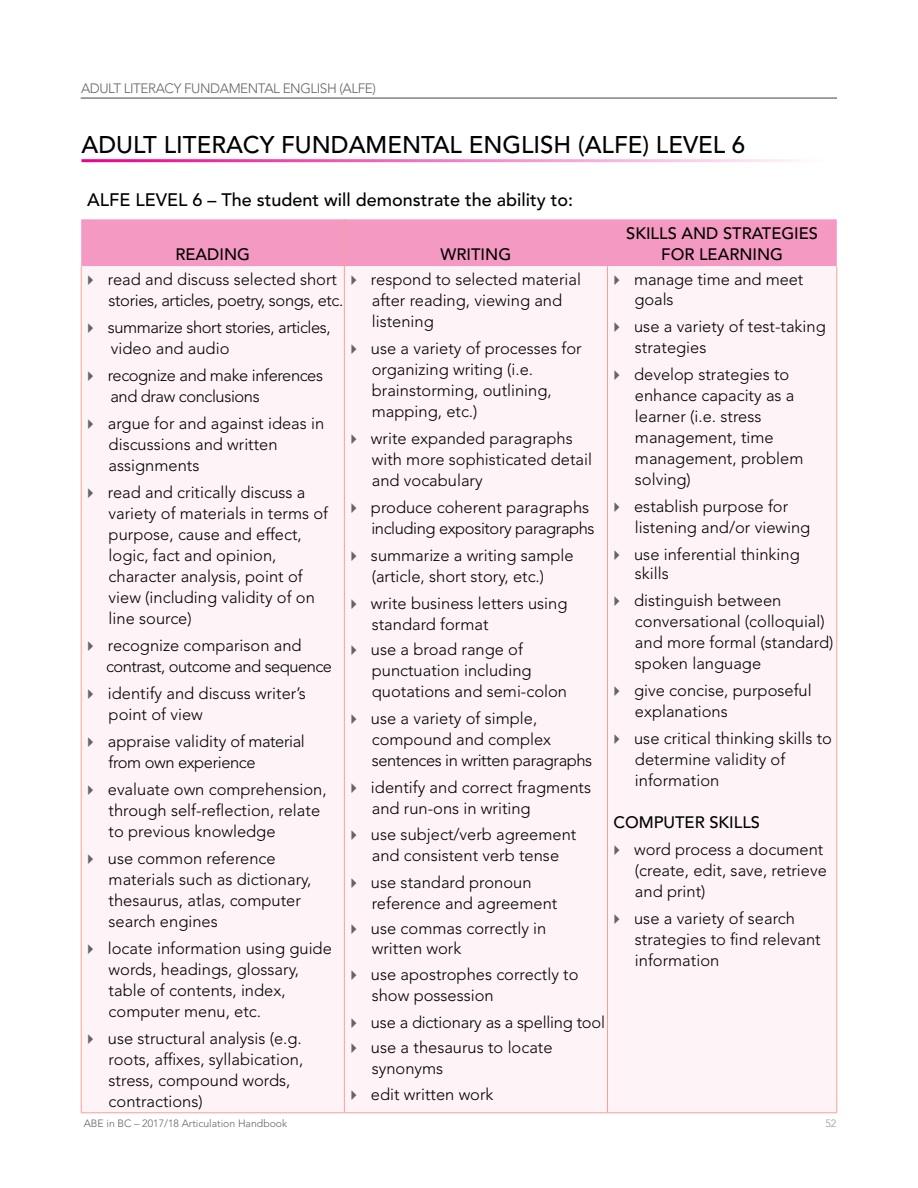
<style>
.page{position:relative;width:918px;height:1188px;background:#fff}
.page>*{position:absolute;margin:0;border:0;box-sizing:border-box;transform-origin:0 0}
.t1{font:500 24px "Avenir LT Std";color:#000}
.t2{font:500 18px "Avenir LT Std";color:#000}
.t3{font:300 16.5px/21px "Avenir LT Std";color:#000}
.t4{font:300 16.5px/21px "Avenir LT Std";letter-spacing:-.025em;color:#000}
.t5{font:500 16.5px "Avenir LT Std";color:#000}
.t6{font:300 16.5px/21px "Avenir LT Std";letter-spacing:-.03em;color:#000}
.t7{font:300 13.5px "Avenir LT Std";letter-spacing:-.03em;color:#636466}
.t8{font:300 10.5px "Avenir LT Std";color:#636466}
.t9{font:300 10.5px "Avenir LT Std";color:#939598}
</style>
<div class="page">
<hr style="left:81px;top:98px;width:756px;height:1px;background:#000">
<hr style="left:81px;top:159px;width:756px;height:3px;background:#ec008c">
<div style="left:81px;top:219px;width:756px;height:47px;background:#f49ac2"></div>
<div style="left:82px;top:266px;width:755px;height:847px;background:#fef3f7"></div>
<hr style="left:344px;top:219px;width:1px;height:47px;background:#f7a193">
<hr style="left:81px;top:266px;width:1px;height:847px;background:#f7a193">
<hr style="left:344px;top:266px;width:1px;height:847px;background:#f7a193">
<hr style="left:607px;top:266px;width:1px;height:847px;background:#f7a193">
<hr style="left:837px;top:266px;width:1px;height:847px;background:#f7a193">
<hr style="left:81px;top:1113px;width:263px;height:1px;background:#f7a193">
<hr style="left:344px;top:1113px;width:264px;height:1px;background:#f7a193">
<hr style="left:608px;top:1113px;width:229px;height:1px;background:#f7a193">
<svg style="left:88px;top:275px;width:5px;height:10px"></svg>
<svg style="left:88px;top:323px;width:5px;height:10px"></svg>
<svg style="left:88px;top:371px;width:5px;height:10px"></svg>
<svg style="left:88px;top:419px;width:5px;height:10px"></svg>
<svg style="left:88px;top:488px;width:5px;height:10px"></svg>
<svg style="left:88px;top:641px;width:5px;height:10px"></svg>
<svg style="left:88px;top:689px;width:5px;height:10px"></svg>
<svg style="left:88px;top:737px;width:5px;height:10px"></svg>
<svg style="left:88px;top:785px;width:5px;height:10px"></svg>
<svg style="left:88px;top:854px;width:5px;height:10px"></svg>
<svg style="left:88px;top:944px;width:5px;height:10px"></svg>
<svg style="left:88px;top:1034px;width:5px;height:10px"></svg>
<svg style="left:351px;top:275px;width:5px;height:10px"></svg>
<svg style="left:351px;top:344px;width:5px;height:10px"></svg>
<svg style="left:351px;top:434px;width:5px;height:10px"></svg>
<svg style="left:351px;top:503px;width:5px;height:10px"></svg>
<svg style="left:351px;top:551px;width:5px;height:10px"></svg>
<svg style="left:351px;top:599px;width:5px;height:10px"></svg>
<svg style="left:351px;top:645px;width:5px;height:10px"></svg>
<svg style="left:351px;top:714px;width:5px;height:10px"></svg>
<svg style="left:351px;top:783px;width:5px;height:10px"></svg>
<svg style="left:351px;top:830px;width:5px;height:10px"></svg>
<svg style="left:351px;top:878px;width:5px;height:10px"></svg>
<svg style="left:351px;top:924px;width:5px;height:10px"></svg>
<svg style="left:351px;top:970px;width:5px;height:10px"></svg>
<svg style="left:351px;top:1018px;width:5px;height:10px"></svg>
<svg style="left:351px;top:1043px;width:5px;height:10px"></svg>
<svg style="left:351px;top:1090px;width:5px;height:10px"></svg>
<svg style="left:615px;top:275px;width:5px;height:10px"></svg>
<svg style="left:615px;top:322px;width:5px;height:10px"></svg>
<svg style="left:615px;top:370px;width:5px;height:10px"></svg>
<svg style="left:615px;top:502px;width:5px;height:10px"></svg>
<svg style="left:615px;top:550px;width:5px;height:10px"></svg>
<svg style="left:615px;top:596px;width:5px;height:10px"></svg>
<svg style="left:615px;top:686px;width:5px;height:10px"></svg>
<svg style="left:615px;top:734px;width:5px;height:10px"></svg>
<svg style="left:615px;top:845px;width:5px;height:10px"></svg>
<svg style="left:615px;top:914px;width:5px;height:10px"></svg>
<p class="t7" style="left:81px;top:80px;width:296px">ADULT LITERACY FUNDAMENTAL ENGLISH (ALFE)</p>
<h1 class="t1" style="left:81px;top:131px;width:665px">ADULT LITERACY FUNDAMENTAL ENGLISH (ALFE) LEVEL 6</h1>
<p class="t2" style="left:87px;top:189px;width:69px">ALFE LEVEL</p>
<p class="t2" style="left:193px;top:189px;width:382px">6 – THE STUDENT WILL DEMONSTRATE THE ABILITY TO:</p>
<p class="t5" style="left:175px;top:244px;width:22px">READING</p>
<p class="t5" style="left:441px;top:244px;width:26px">WRITING</p>
<p class="t5" style="left:626px;top:223px;width:19px">SKILLS</p>
<p class="t5" style="left:682px;top:223px;width:14px">AND</p>
<p class="t5" style="left:723px;top:223px;width:20px">STRATEGIES</p>
<p class="t5" style="left:661px;top:244px;width:12px">FOR</p>
<p class="t5" style="left:699px;top:244px;width:20px">LEARNING</p>
<p class="t4" style="left:108px;top:269px;width:237px">read and discuss selected short stories, articles, poetry, songs, etc.</p>
<p class="t4" style="left:108px;top:317px;width:224px">summarize short stories, articles, video and audio</p>
<p class="t4" style="left:108px;top:365px;width:217px">recognize and make inferences and draw conclusions</p>
<p class="t3" style="left:108px;top:413px;width:218px">argue for and against ideas in discussions and written assignments</p>
<p class="t3" style="left:108px;top:482px;width:222px">read and critically discuss a variety of materials in terms of purpose, cause and effect, logic, fact and opinion, character analysis, point of view (including validity of on line source)</p>
<p class="t6" style="left:106px;top:635px;width:227px">recognize comparison and contrast, outcome and sequence</p>
<p class="t3" style="left:108px;top:683px;width:200px">identify and discuss writer’s point of view</p>
<p class="t4" style="left:108px;top:731px;width:198px">appraise validity of material from own experience</p>
<p class="t3" style="left:108px;top:779px;width:220px">evaluate own comprehension, through self-reflection, relate to previous knowledge</p>
<p class="t3" style="left:108px;top:848px;width:205px">use common reference materials such as dictionary, thesaurus, atlas, computer search engines</p>
<p class="t3" style="left:108px;top:938px;width:226px">locate information using guide words, headings, glossary, table of contents, index, computer menu, etc.</p>
<p class="t3" style="left:108px;top:1028px;width:197px">use structural analysis (e.g. roots, affixes, syllabication, stress, compound words, contractions)</p>
<p class="t3" style="left:371px;top:269px;width:211px">respond to selected material after reading, viewing and listening</p>
<p class="t3" style="left:371px;top:338px;width:212px">use a variety of processes for organizing writing (i.e. brainstorming, outlining, mapping, etc.)</p>
<p class="t3" style="left:371px;top:428px;width:223px">write expanded paragraphs with more sophisticated detail and vocabulary</p>
<p class="t4" style="left:371px;top:497px;width:225px">produce coherent paragraphs including expository paragraphs</p>
<p class="t3" style="left:371px;top:545px;width:204px">summarize a writing sample (article, short story, etc.)</p>
<p class="t3" style="left:371px;top:593px;width:198px">write business letters using standard format</p>
<p class="t3" style="left:371px;top:639px;width:198px">use a broad range of punctuation including quotations and semi-colon</p>
<p class="t3" style="left:371px;top:708px;width:223px">use a variety of simple, compound and complex sentences in written paragraphs</p>
<p class="t3" style="left:371px;top:777px;width:222px">identify and correct fragments and run-ons in writing</p>
<p class="t3" style="left:371px;top:824px;width:207px">use subject/verb agreement and consistent verb tense</p>
<p class="t3" style="left:371px;top:872px;width:188px">use standard pronoun reference and agreement</p>
<p class="t3" style="left:371px;top:919px;width:177px;line-height:19.8px">use commas correctly in written work</p>
<p class="t3" style="left:371px;top:963px;width:209px">use apostrophes correctly to show possession</p>
<p class="t3" style="left:371px;top:1009px;width:236px;line-height:25.5px">use a dictionary as a spelling tool use a thesaurus to locate</p>
<p class="t3" style="left:371px;top:1056px;width:124px;line-height:25.5px">synonyms<br>edit written work</p>
<p class="t3" style="left:634px;top:269px;width:171px;line-height:19.8px">manage time and meet goals</p>
<p class="t3" style="left:634px;top:315px;width:193px">use a variety of test-taking strategies</p>
<p class="t3" style="left:634px;top:363px;width:171px">develop strategies to enhance capacity as a learner (i.e. stress management, time management, problem solving)</p>
<p class="t3" style="left:634px;top:495px;width:178px">establish purpose for listening and/or viewing</p>
<p class="t3" style="left:634px;top:544px;width:167px;line-height:19.8px">use inferential thinking skills</p>
<p class="t3" style="left:634px;top:590px;width:201px">distinguish between conversational (colloquial) and more formal (standard) spoken language</p>
<p class="t3" style="left:634px;top:680px;width:179px">give concise, purposeful explanations</p>
<p class="t3" style="left:634px;top:728px;width:199px">use critical thinking skills to determine validity of information</p>
<p class="t5" style="left:613px;top:813px;width:24px">COMPUTER</p>
<p class="t5" style="left:709px;top:813px;width:19px">SKILLS</p>
<p class="t3" style="left:634px;top:839px;width:194px">word process a document (create, edit, save, retrieve and print)</p>
<p class="t3" style="left:634px;top:908px;width:188px">use a variety of search strategies to find relevant information</p>
<p class="t8" style="left:84px;top:1117px;width:205px">ABE in BC – 2017/18 Articulation Handbook</p>
<p class="t9" style="left:825px;top:1117px;width:12px">52</p>
</div>
